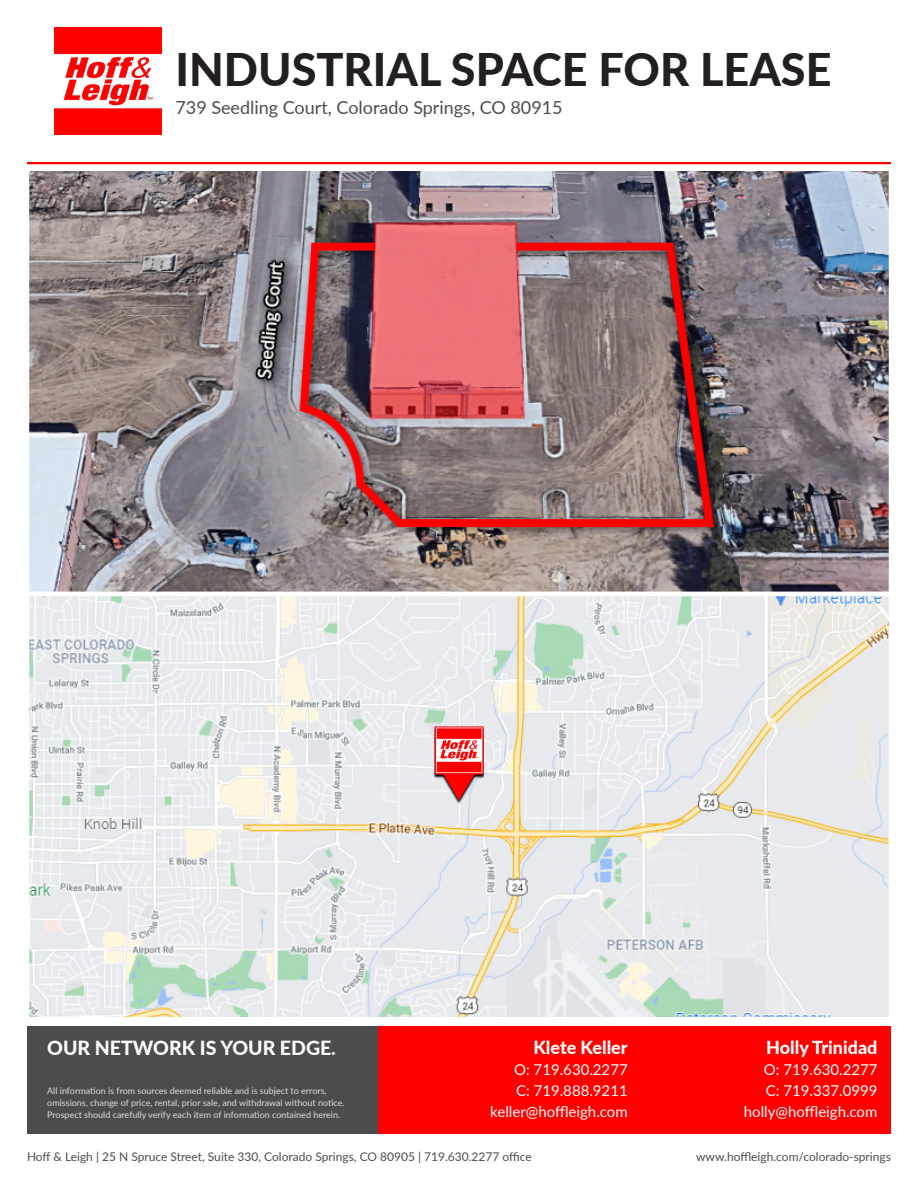
<style>
.page{position:relative;width:918px;height:1188px;background:#fff}
.page>*{position:absolute;margin:0;border:0;box-sizing:border-box;transform-origin:0 0}
.t1{font:800 45px "Lato";color:#231f20}
.t2{font:800 19.5px "Lato";color:#fff}
.t3{font:18px "Lato";color:#4b4c4d}
.t4{font:800 18px "Lato";color:#fff}
.t5{font:15px/21px "Lato";color:#fff;text-align:right}
.t6{font:12px "Lato";color:#4b4c4d}
.t7{font:9px/12px "Lato";color:#dcdddf}
</style>
<div class="page">
<div style="left:27px;top:1026px;width:351px;height:108px;background:#4b4c4d"></div>
<div style="left:378px;top:1026px;width:513px;height:108px;background:#f00"></div>
<img style="left:54px;top:27px;width:108px;height:108px">
<img style="left:30px;top:171px;width:858px;height:846px">
<div style="left:25px;top:166px;width:868px;height:430px;border:4px solid #fff"></div>
<div style="left:25px;top:592px;width:868px;height:430px;border:4px solid #fff"></div>
<img style="left:435px;top:726px;width:48px;height:81px">
<hr style="left:27px;top:162px;width:864px;height:2px;background:#f00">
<h1 class="t1" style="left:176px;top:36px;width:658px">INDUSTRIAL SPACE FOR LEASE</h1>
<h3 class="t3" style="left:176px;top:95px;width:389px">739 Seedling Court, Colorado Springs, CO 80915</h3>
<h2 class="t2" style="left:47px;top:1034px;width:290px">OUR NETWORK IS YOUR EDGE.</h2>
<h3 class="t4" style="left:533px;top:1034px;width:96px">Klete Keller</h3>
<h3 class="t5" style="left:490px;top:1058px;width:139px">O: 719.630.2277<br>C: 719.888.9211 keller@hoffleigh.com</h3>
<p class="t7" style="left:47px;top:1084px;width:299px">All information is from sources deemed reliable and is subject to errors, omissions, change of price, rental, prior sale, and withdrawal without notice.<br>Prospect should carefully verify each item of information contained herein.</p>
<h3 class="t4" style="left:766px;top:1034px;width:113px">Holly Trinidad</h3>
<h3 class="t5" style="left:744px;top:1058px;width:135px">O: 719.630.2277<br>C: 719.337.0999 holly@hoffleigh.com</h3>
<h3 class="t6" style="left:27px;top:1148px;width:506px">Hoff &amp; Leigh | 25 N Spruce Street, Suite 330, Colorado Springs, CO 80905 | 719.630.2277 office</h3>
<h3 class="t6" style="left:696px;top:1148px;width:196px">www.hoffleigh.com/colorado-springs</h3>
</div>
